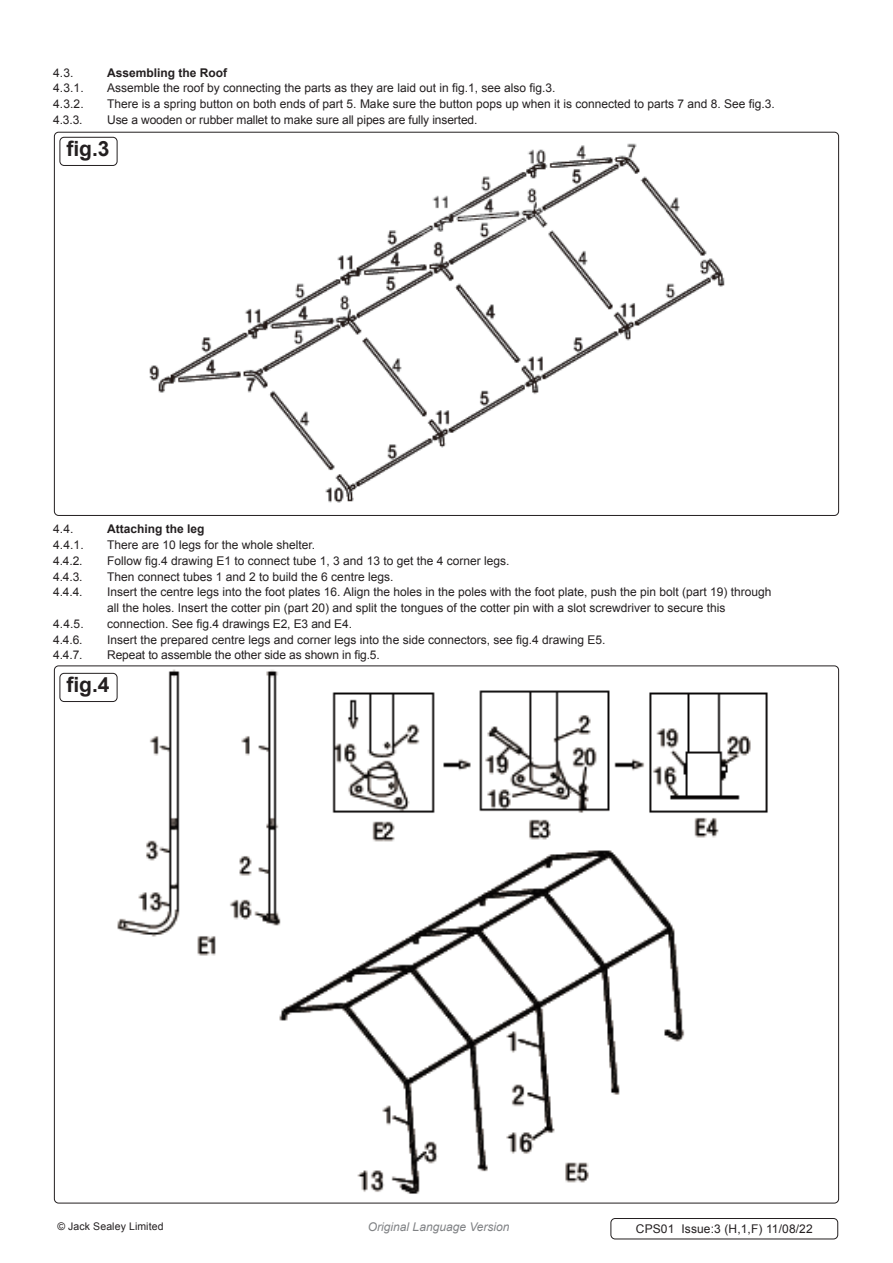
<style>
.page{position:relative;width:893px;height:1263px;background:#fff}
.page>*{position:absolute;margin:0;border:0;box-sizing:border-box;transform-origin:0 0}
.t1{font:700 21px "Arial";color:#231f20}
.Body__Footer{font:12px/15.8px "Arial";color:#231f20}
.t2{font:700 12px "Arial";color:#231f20}
.t3{font:italic 12px "Arial";color:#808285}
.Body__Justified__7pt{font:10.5px "Arial";letter-spacing:.01em;color:#231f20}
</style>
<div class="page">
<img style="left:149px;top:143px;width:576px;height:360px">
<div style="left:60px;top:137px;width:57px;height:29px;border:1px solid #231f20;border-radius:4px"></div>
<img style="left:96px;top:669px;width:672px;height:525px">
<div style="left:610px;top:1218px;width:228px;height:21px;border:1px solid #231f20;border-radius:4px"></div>
<div style="left:60px;top:673px;width:57px;height:28px;background:#fff;border-radius:4px"></div>
<div style="left:60px;top:673px;width:57px;height:29px;border:1px solid #231f20;border-radius:4px"></div>
<p class="Body__Footer" style="left:53px;top:65px;width:22px">4.3.</p>
<p class="t2" style="left:107px;top:64px;width:122px">Assembling the Roof</p>
<p class="Body__Footer" style="left:53px;top:80px;width:32px">4.3.1.</p>
<p class="Body__Footer" style="left:107px;top:80px;width:450px">Assemble the roof by connecting the parts as they are laid out in fig.1, see also fig.3.</p>
<p class="Body__Footer" style="left:53px;top:96px;width:32px">4.3.2.</p>
<p class="Body__Footer" style="left:107px;top:96px;width:669px">There is a spring button on both ends of part 5. Make sure the button pops up when it is connected to parts 7 and 8. See fig.3.</p>
<p class="Body__Footer" style="left:53px;top:112px;width:31px">4.3.3.</p>
<p class="Body__Footer" style="left:107px;top:112px;width:372px">Use a wooden or rubber mallet to make sure all pipes are fully inserted.</p>
<p class="t1" style="left:66px;top:135px;width:45px">fig.3</p>
<p class="Body__Footer" style="left:53px;top:521px;width:22px">4.4.</p>
<p class="t2" style="left:107px;top:521px;width:99px">Attaching the leg</p>
<p class="Body__Footer" style="left:53px;top:537px;width:32px">4.4.1.</p>
<p class="Body__Footer" style="left:107px;top:537px;width:210px">There are 10 legs for the whole shelter.</p>
<p class="Body__Footer" style="left:53px;top:553px;width:31px">4.4.2.</p>
<p class="Body__Footer" style="left:107px;top:553px;width:404px">Follow fig.4 drawing E1 to connect tube 1, 3 and 13 to get the 4 corner legs.</p>
<p class="Body__Footer" style="left:53px;top:569px;width:31px">4.4.3.</p>
<p class="Body__Footer" style="left:107px;top:569px;width:288px">Then connect tubes 1 and 2 to build the 6 centre legs.</p>
<p class="Body__Footer" style="left:53px;top:584px;width:31px">4.4.4.</p>
<p class="Body__Footer" style="left:107px;top:584px;width:666px">Insert the centre legs into the foot plates 16. Align the holes in the poles with the foot plate, push the pin bolt (part 19) through all the holes. Insert the cotter pin (part 20) and split the tongues of the cotter pin with a slot screwdriver to secure this</p>
<p class="Body__Footer" style="left:53px;top:616px;width:32px">4.4.5.</p>
<p class="Body__Footer" style="left:107px;top:616px;width:246px">connection. See fig.4 drawings E2, E3 and E4.</p>
<p class="Body__Footer" style="left:53px;top:632px;width:31px">4.4.6.</p>
<p class="Body__Footer" style="left:107px;top:632px;width:500px">Insert the prepared centre legs and corner legs into the side connectors, see fig.4 drawing E5.</p>
<p class="Body__Footer" style="left:53px;top:647px;width:31px">4.4.7.</p>
<p class="Body__Footer" style="left:107px;top:647px;width:274px">Repeat to assemble the other side as shown in fig.5.</p>
<p class="t1" style="left:66px;top:671px;width:45px">fig.4</p>
<p class="Body__Justified__7pt" style="left:57px;top:1219px;width:108px">© Jack Sealey Limited</p>
<p class="t3" style="left:368px;top:1219px;width:143px">Original Language Version</p>
<p class="Body__Footer" style="left:636px;top:1221px;width:178px">CPS01 Issue:3 (H,1,F) 11/08/22</p>
</div>
